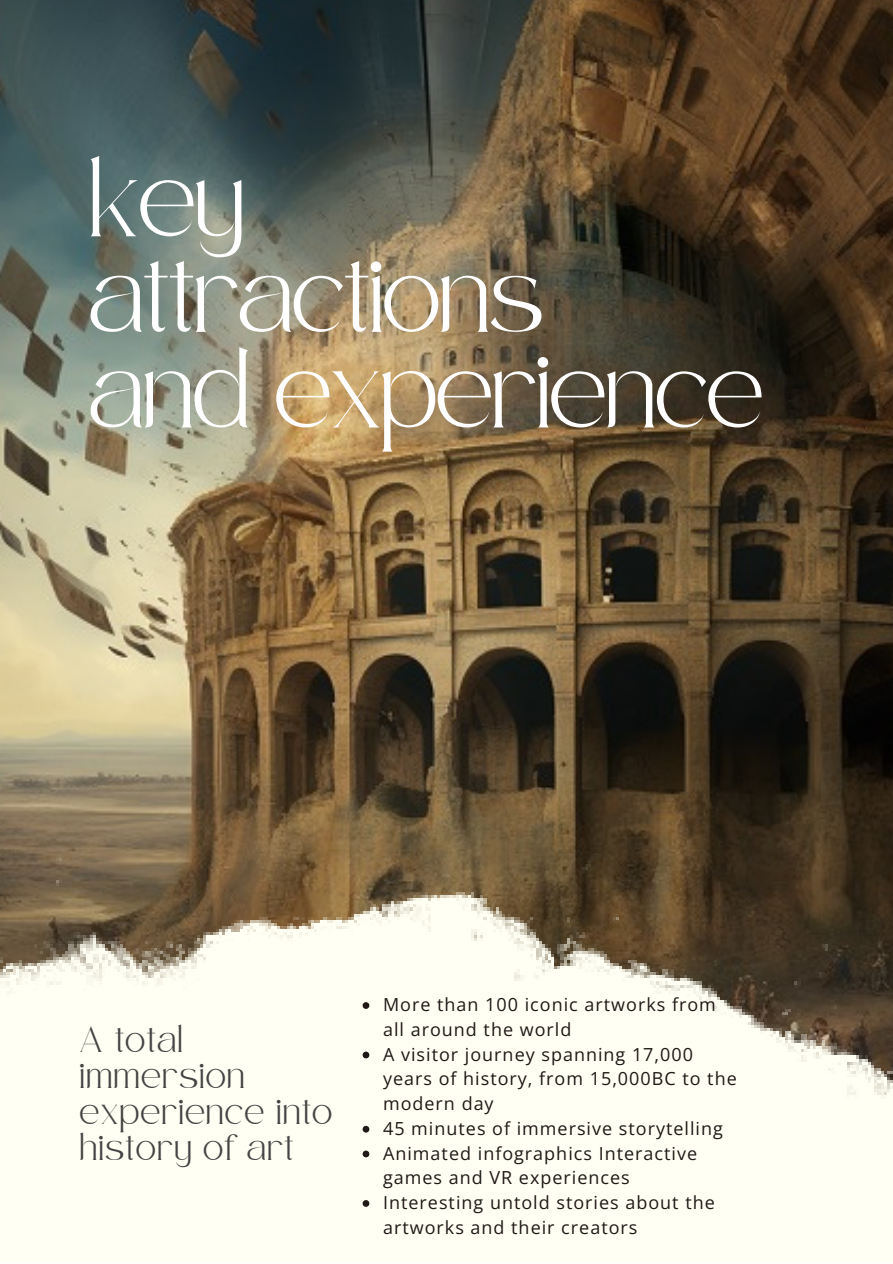
<style>
.page{position:relative;width:893px;height:1264px;background:#fff}
.page>*{position:absolute;margin:0;border:0;box-sizing:border-box;transform-origin:0 0}
.t1{font:52.5px "Safira March";letter-spacing:-.025em;color:#fff}
.t2{font:18px/24.8px "Open Sans";letter-spacing:.055em;color:#201917}
.t3{font:18px/36px "Safira March";letter-spacing:.08em;color:#444}
</style>
<div class="page">
<img style="left:0;top:0;width:892px;height:853px">
<img style="left:0;top:853px;width:892px;height:409px">
<svg style="left:362px;top:1002px;width:7px;height:6px"></svg>
<svg style="left:362px;top:1051px;width:7px;height:7px"></svg>
<svg style="left:362px;top:1125px;width:7px;height:7px"></svg>
<svg style="left:362px;top:1150px;width:7px;height:7px"></svg>
<svg style="left:362px;top:1200px;width:7px;height:6px"></svg>
<p class="t1" style="left:89px;top:187px;width:156px">key</p>
<p class="t1" style="left:89px;top:283px;width:456px">attractions</p>
<p class="t1" style="left:89px;top:378px;width:676px">and experience</p>
<p class="t3" style="left:80px;top:1028px;width:254px">A total immersion experience into history of art</p>
<p class="t2" style="left:383px;top:991px;width:334px">More than 100 iconic artworks from all around the world</p>
<p class="t2" style="left:383px;top:1041px;width:355px">A visitor journey spanning 17,000 years of history, from 15,000BC to the modern day</p>
<p class="t2" style="left:383px;top:1115px;width:341px">45 minutes of immersive storytelling</p>
<p class="t2" style="left:383px;top:1140px;width:315px">Animated infographics Interactive games and VR experiences</p>
<p class="t2" style="left:383px;top:1189px;width:333px">Interesting untold stories about the artworks and their creators</p>
</div>
